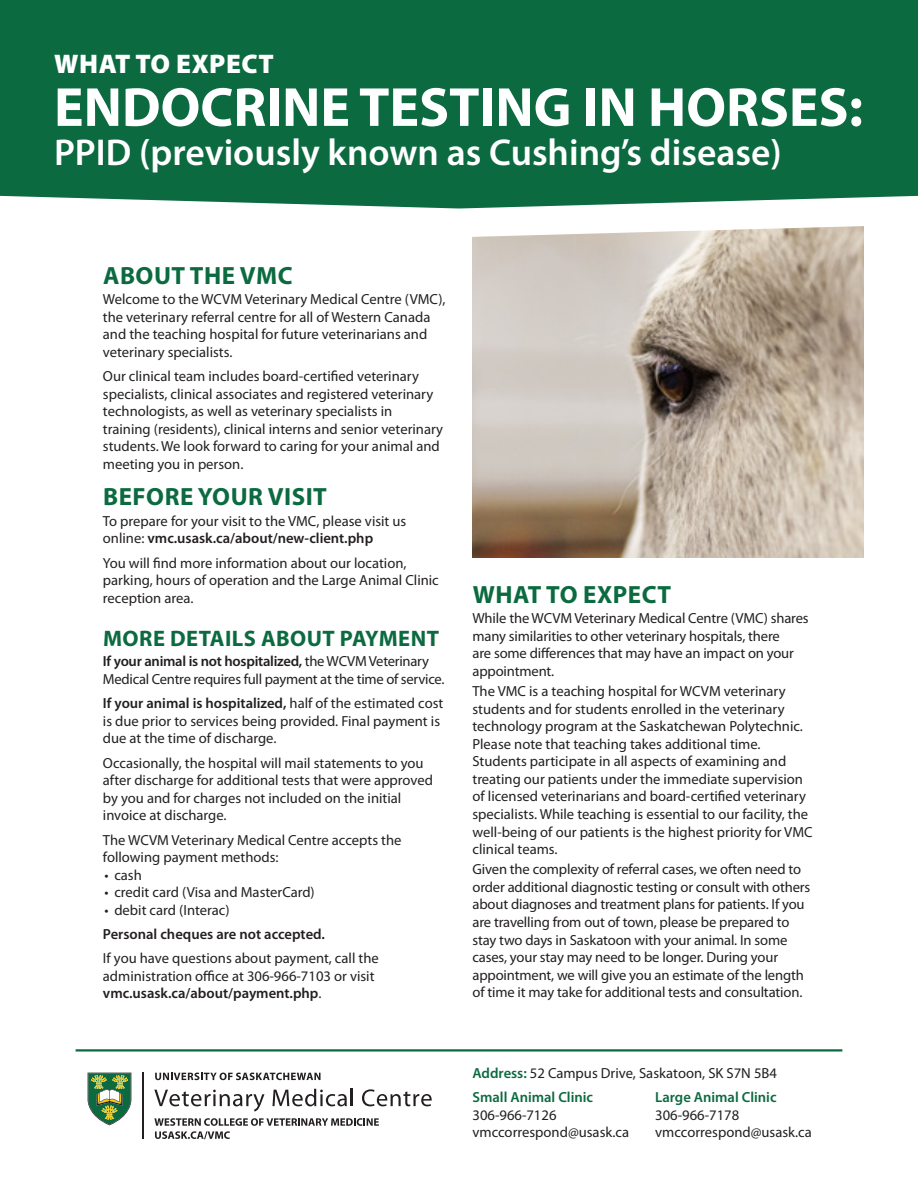
<style>
.page{position:relative;width:918px;height:1188px;background:#fff}
.page>*{position:absolute;margin:0;border:0;box-sizing:border-box;transform-origin:0 0}
.t1{font:700 55.5px "Myriad Pro";color:#fff}
.t2{font:600 37.5px "Myriad Pro";color:#fff}
.t3{font:900 27px "Myriad Pro";letter-spacing:.02em;color:#fff}
.Paragraph_Style_3{font:700 25.05px "Myriad Pro";letter-spacing:.02em;color:#0c6a40}
.Paragraph_Style_3-2{font:700 22.5px "Myriad Pro";letter-spacing:.02em;color:#0c6a40}
.Paragraph_Style_2{font:14.7px/17.5px "Myriad Pro";color:#231f20}
.Paragraph_Style_3-3{font:14.7px/17.5px "Myriad Pro";letter-spacing:-.01em;color:#231f20}
.Paragraph_Style_2-2{font:14.7px/17.5px "Myriad Pro";letter-spacing:-.02em;color:#231f20}
.Paragraph_Style_2-3{font:600 14.7px "Myriad Pro";color:#0c6a40}
.Paragraph_Style_2-4{font:600 14.7px "Myriad Pro";color:#231f20}
.s1{font-weight:600}
.s2{font-weight:600;color:#0c6a40}
</style>
<div class="page">
<img style="left:472px;top:237px;width:392px;height:320px">
<hr style="left:76px;top:1049px;width:766px;height:3px;background:#0c6a40">
<svg style="left:474px;top:226px;width:390px;height:11px"></svg>
<div style="left:0;top:0;width:918px;height:209px;background:#0c6a40"></div>
<svg style="left:155px;top:1073px;width:166px;height:7px"></svg>
<svg style="left:154px;top:1090px;width:110px;height:22px"></svg>
<svg style="left:272px;top:1089px;width:81px;height:17px"></svg>
<svg style="left:362px;top:1089px;width:70px;height:17px"></svg>
<svg style="left:154px;top:1118px;width:225px;height:21px"></svg>
<hr style="left:143px;top:1073px;width:1px;height:66px;background:#231f20">
<svg style="left:88px;top:1073px;width:43px;height:52px"></svg>
<p class="t3" style="left:54px;top:46px;width:221px">WHAT TO EXPECT</p>
<p class="t1" style="left:54px;top:71px;width:810px">ENDOCRINE TESTING IN HORSES:</p>
<p class="t2" style="left:54px;top:128px;width:729px">PPID (previously known as Cushing’s disease)</p>
<p class="Paragraph_Style_3" style="left:103px;top:259px;width:191px">ABOUT THE VMC</p>
<p class="Paragraph_Style_2" style="left:103px;top:290px;width:344px">Welcome to the WCVM Veterinary Medical Centre (VMC), the veterinary referral centre for all of Western Canada and the teaching hospital for future veterinarians and veterinary specialists.</p>
<p class="Paragraph_Style_2" style="left:103px;top:367px;width:342px">Our clinical team includes board-certified veterinary specialists, clinical associates and registered veterinary technologists, as well as veterinary specialists in training (residents), clinical interns and senior veterinary students. We look forward to caring for your animal and meeting you in person.</p>
<p class="Paragraph_Style_3" style="left:103px;top:481px;width:225px">BEFORE YOUR VISIT</p>
<p class="Paragraph_Style_2" style="left:103px;top:512px;width:305px">To prepare for your visit to the VMC, please visit us online: <span class="s1">vmc.usask.ca/about/new-client.php</span></p>
<p class="Paragraph_Style_2" style="left:103px;top:554px;width:337px">You will find more information about our location, parking, hours of operation and the Large Animal Clinic reception area.</p>
<p class="Paragraph_Style_3-2" style="left:103px;top:624px;width:337px">MORE DETAILS ABOUT PAYMENT</p>
<p class="Paragraph_Style_2-2" style="left:103px;top:652px;width:343px"><span class="s1">If your animal is not hospitalized,</span> the WCVM Veterinary<br>Medical Centre requires full payment at the time of service.</p>
<p class="Paragraph_Style_2" style="left:103px;top:694px;width:342px"><span class="s1">If your animal is hospitalized,</span> half of the estimated cost is due prior to services being provided. Final payment is due at the time of discharge.</p>
<p class="Paragraph_Style_2" style="left:103px;top:754px;width:332px">Occasionally, the hospital will mail statements to you after discharge for additional tests that were approved by you and for charges not included on the initial invoice at discharge.</p>
<p class="Paragraph_Style_2" style="left:103px;top:831px;width:300px">The WCVM Veterinary Medical Centre accepts the following payment methods:</p>
<p class="Paragraph_Style_3-3" style="left:104px;top:866px;width:39px">• cash</p>
<p class="Paragraph_Style_3-3" style="left:104px;top:883px;width:212px">• credit card (Visa and MasterCard)</p>
<p class="Paragraph_Style_3-3" style="left:104px;top:901px;width:127px">• debit card (Interac)</p>
<p class="Paragraph_Style_2-4" style="left:103px;top:925px;width:224px">Personal cheques are not accepted.</p>
<p class="Paragraph_Style_2" style="left:103px;top:949px;width:277px">If you have questions about payment, call the administration office at 306-966-7103 or visit <span class="s1">vmc.usask.ca/about/payment.php</span>.</p>
<p class="Paragraph_Style_3" style="left:473px;top:578px;width:200px">WHAT TO EXPECT</p>
<p class="Paragraph_Style_3-3" style="left:472px;top:609px;width:338px">While the WCVM Veterinary Medical Centre (VMC) shares many similarities to other veterinary hospitals, there<br>are some differences that may have an impact on your appointment.</p>
<p class="Paragraph_Style_3-3" style="left:472px;top:682px;width:342px">The VMC is a teaching hospital for WCVM veterinary students and for students enrolled in the veterinary technology program at the Saskatchewan Polytechnic.<br>Please note that teaching takes additional time.<br>Students participate in all aspects of examining and treating our patients under the immediate supervision of licensed veterinarians and board-certified veterinary specialists. While teaching is essential to our facility, the well-being of our patients is the highest priority for VMC clinical teams.</p>
<p class="Paragraph_Style_3-3" style="left:472px;top:860px;width:339px">Given the complexity of referral cases, we often need to order additional diagnostic testing or consult with others about diagnoses and treatment plans for patients. If you are travelling from out of town, please be prepared to stay two days in Saskatoon with your animal. In some cases, your stay may need to be longer. During your appointment, we will give you an estimate of the length of time it may take for additional tests and consultation.</p>
<p class="Paragraph_Style_2" style="left:472px;top:1064px;width:306px"><span class="s2">Address:</span> 52 Campus Drive, Saskatoon, SK S7N 5B4</p>
<p class="Paragraph_Style_2-3" style="left:472px;top:1088px;width:122px">Small Animal Clinic</p>
<p class="Paragraph_Style_2" style="left:472px;top:1106px;width:86px">306-966-7126</p>
<p class="Paragraph_Style_2" style="left:472px;top:1123px;width:158px">vmccorrespond@usask.ca</p>
<p class="Paragraph_Style_2-3" style="left:655px;top:1088px;width:123px">Large Animal Clinic</p>
<p class="Paragraph_Style_2" style="left:655px;top:1106px;width:86px">306-966-7178</p>
<p class="Paragraph_Style_2" style="left:655px;top:1123px;width:158px">vmccorrespond@usask.ca</p>
</div>
